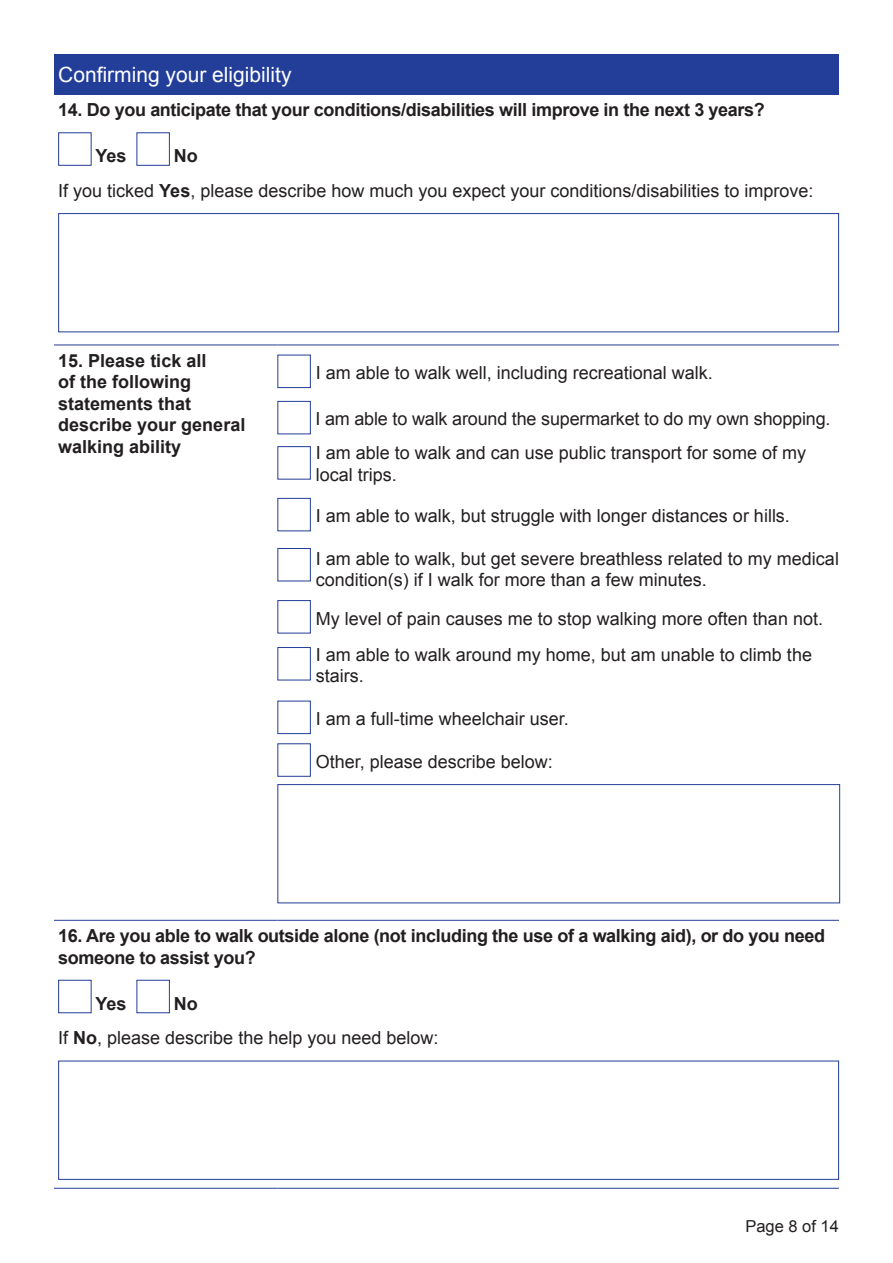
<style>
.page{position:relative;width:893px;height:1263px;background:#fff}
.page>*{position:absolute;margin:0;border:0;box-sizing:border-box;transform-origin:0 0}
.t1{font:21px "Arial";color:#fff}
.Body{font:18px/21.6px "Arial";color:#231f20}
.t2{font:700 18px/21.6px "Arial";letter-spacing:-.02em;color:#231f20}
.t3{font:700 18px/21.6px "Arial";color:#231f20}
.t4{font:16.5px "Arial";color:#231f20}
.s1{font-weight:700}
</style>
<div class="page">
<div style="left:54px;top:54px;width:785px;height:41px;background:#233e98"></div>
<hr style="left:54px;top:920px;width:223px;height:1px;background:#233e98">
<hr style="left:54px;top:1188px;width:223px;height:1px;background:#233e98">
<hr style="left:277px;top:1188px;width:562px;height:1px;background:#233e98">
<hr style="left:54px;top:345px;width:223px;height:1px;background:#233e98">
<hr style="left:277px;top:345px;width:562px;height:1px;background:#233e98">
<hr style="left:277px;top:920px;width:562px;height:1px;background:#233e98">
<div style="left:58px;top:132px;width:34px;height:34px;border:1px solid #233e98"></div>
<div style="left:136px;top:132px;width:34px;height:34px;border:1px solid #233e98"></div>
<div style="left:58px;top:213px;width:781px;height:119px;border:1px solid #233e98"></div>
<div style="left:277px;top:355px;width:34px;height:33px;border:1px solid #233e98"></div>
<div style="left:277px;top:401px;width:34px;height:33px;border:1px solid #233e98"></div>
<div style="left:277px;top:446px;width:34px;height:33px;border:1px solid #233e98"></div>
<div style="left:277px;top:498px;width:34px;height:33px;border:1px solid #233e98"></div>
<div style="left:277px;top:548px;width:34px;height:33px;border:1px solid #233e98"></div>
<div style="left:277px;top:600px;width:34px;height:33px;border:1px solid #233e98"></div>
<div style="left:277px;top:647px;width:34px;height:33px;border:1px solid #233e98"></div>
<div style="left:277px;top:701px;width:34px;height:33px;border:1px solid #233e98"></div>
<div style="left:277px;top:743px;width:34px;height:34px;border:1px solid #233e98"></div>
<div style="left:277px;top:784px;width:563px;height:119px;border:1px solid #233e98"></div>
<div style="left:58px;top:980px;width:34px;height:33px;border:1px solid #233e98"></div>
<div style="left:136px;top:980px;width:34px;height:33px;border:1px solid #233e98"></div>
<div style="left:58px;top:1061px;width:781px;height:119px;border:1px solid #233e98"></div>
<p class="t1" style="left:58px;top:61px;width:235px">Confirming your eligibility</p>
<p class="t2" style="left:58px;top:100px;width:708px">14. Do you anticipate that your conditions/disabilities will improve in the next 3 years?</p>
<p class="t2" style="left:95px;top:146px;width:33px">Yes</p>
<p class="t2" style="left:174px;top:146px;width:25px">No</p>
<p class="Body" style="left:58px;top:180px;width:757px">If you ticked <span class="s1">Yes</span>, please describe how much you expect your conditions/disabilities to improve:</p>
<p class="t3" style="left:58px;top:350px;width:189px">15. Please tick all<br>of the following statements that describe your general walking ability</p>
<p class="Body" style="left:316px;top:362px;width:399px">I am able to walk well, including recreational walk.</p>
<p class="Body" style="left:315px;top:408px;width:517px">I am able to walk around the supermarket to do my own shopping.</p>
<p class="Body" style="left:316px;top:442px;width:492px">I am able to walk and can use public transport for some of my local trips.</p>
<p class="Body" style="left:316px;top:505px;width:476px">I am able to walk, but struggle with longer distances or hills.</p>
<p class="Body" style="left:316px;top:548px;width:525px">I am able to walk, but get severe breathless related to my medical condition(s) if I walk for more than a few minutes.</p>
<p class="Body" style="left:316px;top:608px;width:509px">My level of pain causes me to stop walking more often than not.</p>
<p class="Body" style="left:316px;top:644px;width:498px">I am able to walk around my home, but am unable to climb the stairs.</p>
<p class="Body" style="left:316px;top:708px;width:255px">I am a full-time wheelchair user.</p>
<p class="Body" style="left:316px;top:751px;width:239px">Other, please describe below:</p>
<p class="t2" style="left:58px;top:925px;width:768px">16. Are you able to walk outside alone (not including the use of a walking aid), or do you need someone to assist you?</p>
<p class="t2" style="left:95px;top:993px;width:33px">Yes</p>
<p class="t2" style="left:174px;top:993px;width:25px">No</p>
<p class="Body" style="left:58px;top:1027px;width:382px">If <span class="s1">No</span>, please describe the help you need below:</p>
<p class="t4" style="left:745px;top:1216px;width:95px">Page 8 of 14</p>
</div>
